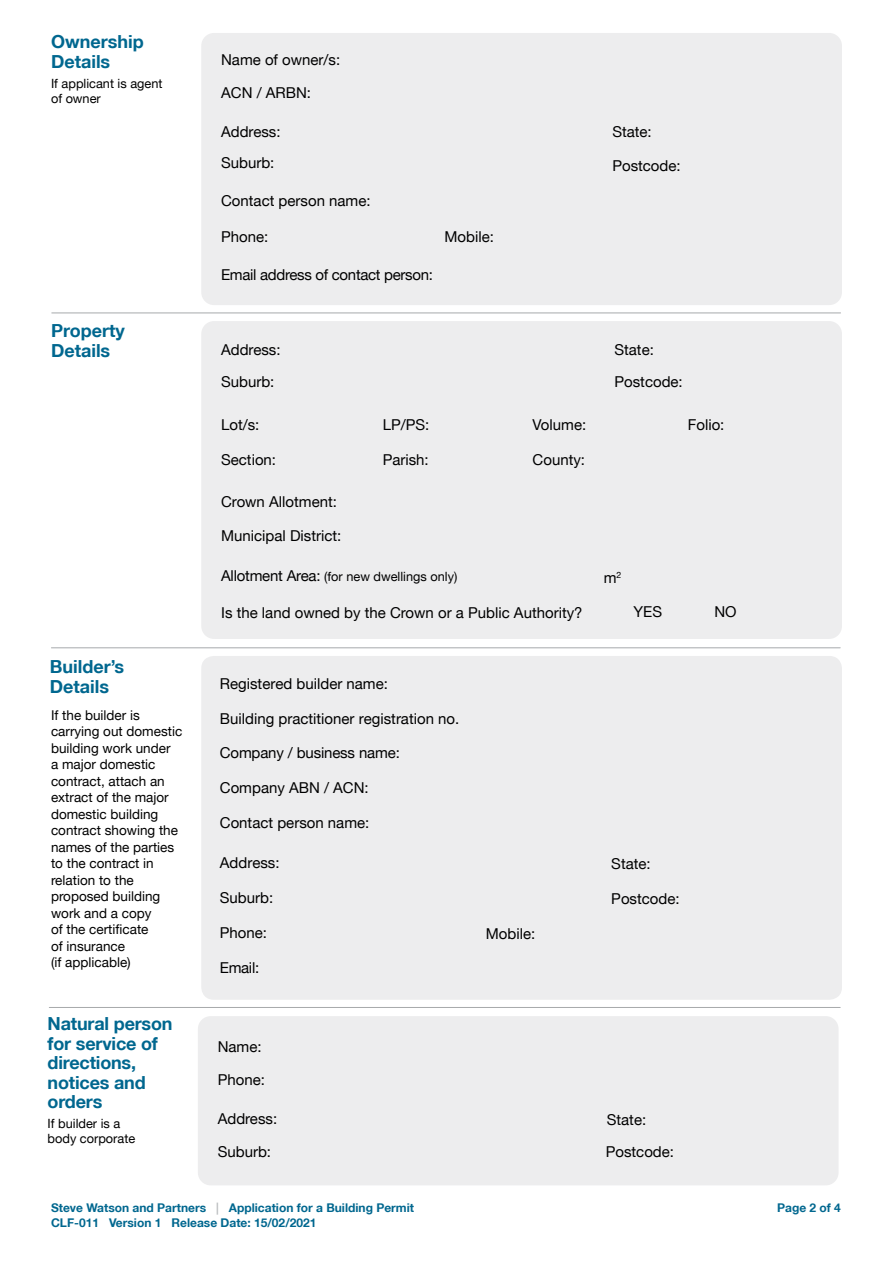
<style>
.page{position:relative;width:893px;height:1263px;background:#fff}
.page>*{position:absolute;margin:0;border:0;box-sizing:border-box;transform-origin:0 0}
.t1{font:700 18px/19.5px "Helvetica Neue LT";letter-spacing:-.01em;color:#00678f}
.t2{font:15px/32px "Helvetica Neue LT";color:#000}
.t3{font:15px "Helvetica Neue LT";letter-spacing:-.02em;color:#000}
.t4{font:13.5px/16.5px "Helvetica Neue LT";color:#000}
.t5{font:12.75px/15.8px "Helvetica Neue LT";color:#000}
.t6{font:700 12px/15px "Helvetica Neue LT";color:#00678f}
.s1{font-size:15px}
.s2{color:#bcbec0}
</style>
<div class="page">
<div style="left:201px;top:321px;width:641px;height:318px;background:#ededee;border-radius:13px"></div>
<hr style="left:51px;top:647px;width:789px;height:1px;background:#a7a9ac">
<hr style="left:49px;top:1007px;width:791px;height:1px;background:#a7a9ac">
<div style="left:201px;top:33px;width:641px;height:272px;background:#ededee;border-radius:13px"></div>
<div style="left:201px;top:656px;width:641px;height:344px;background:#ededee;border-radius:13px"></div>
<hr style="left:52px;top:313px;width:789px;height:1px;background:#a7a9ac">
<div style="left:198px;top:1016px;width:640px;height:169px;background:#ededee;border-radius:13px"></div>
<p class="t1" style="left:51px;top:31px;width:94px;line-height:20.2px">Ownership<br>Details</p>
<p class="t5" style="left:51px;top:75px;width:113px">If applicant is agent of owner</p>
<p class="t1" style="left:51px;top:320px;width:75px;line-height:20.2px">Property<br>Details</p>
<p class="t1" style="left:50px;top:656px;width:76px;line-height:20.2px">Builder’s<br>Details</p>
<p class="t4" style="left:51px;top:706px;width:133px">If the builder is carrying out domestic building work under<br>a major domestic contract, attach an extract of the major domestic building contract showing the names of the parties to the contract in relation to the proposed building work and a copy<br>of the certificate<br>of insurance<br>(if applicable)</p>
<p class="t1" style="left:48px;top:1013px;width:126px">Natural person for service of directions, notices and orders</p>
<p class="t5" style="left:48px;top:1115px;width:89px;line-height:15px">If builder is a body corporate</p>
<p class="t2" style="left:221px;top:43px;width:121px">Name of owner/s:</p>
<p class="t2" style="left:221px;top:77px;width:91px">ACN / ARBN:</p>
<p class="t2" style="left:221px;top:115px;width:61px">Address:<br>Suburb:</p>
<p class="t2" style="left:612px;top:115px;width:41px">State:</p>
<p class="t2" style="left:612px;top:149px;width:70px">Postcode:</p>
<p class="t2" style="left:221px;top:185px;width:151px">Contact person name:</p>
<p class="t2" style="left:221px;top:221px;width:49px">Phone:</p>
<p class="t2" style="left:445px;top:221px;width:51px">Mobile:</p>
<p class="t3" style="left:221px;top:265px;width:213px">Email address of contact person:</p>
<p class="t2" style="left:221px;top:334px;width:61px">Address:</p>
<p class="t2" style="left:221px;top:365px;width:55px">Suburb:</p>
<p class="t2" style="left:221px;top:408px;width:40px">Lot/s:</p>
<p class="t2" style="left:221px;top:443px;width:57px">Section:</p>
<p class="t2" style="left:221px;top:486px;width:117px">Crown Allotment:</p>
<p class="t2" style="left:221px;top:520px;width:122px">Municipal District:</p>
<p class="t2" style="left:383px;top:408px;width:48px">LP/PS:</p>
<p class="t2" style="left:383px;top:443px;width:48px">Parish:</p>
<p class="t2" style="left:533px;top:408px;width:55px">Volume:</p>
<p class="t2" style="left:533px;top:443px;width:54px">County:</p>
<p class="t2" style="left:614px;top:334px;width:70px">State:<br>Postcode:</p>
<p class="t2" style="left:688px;top:408px;width:38px">Folio:</p>
<p class="t5" style="left:221px;top:568px;width:238px"><span class="s1">Allotment Area:</span> (for new dwellings only)</p>
<p class="t2" style="left:604px;top:561px;width:19px">m<sup>2</sup></p>
<p class="t2" style="left:221px;top:596px;width:363px">Is the land owned by the Crown or a Public Authority?</p>
<p class="t2" style="left:634px;top:595px;width:30px">YES</p>
<p class="t2" style="left:714px;top:595px;width:24px">NO</p>
<p class="t2" style="left:220px;top:667px;width:170px">Registered builder name:</p>
<p class="t2" style="left:220px;top:702px;width:241px">Building practitioner registration no.</p>
<p class="t2" style="left:220px;top:737px;width:181px">Company / business name:</p>
<p class="t2" style="left:220px;top:771px;width:150px">Company ABN / ACN:</p>
<p class="t2" style="left:220px;top:806px;width:151px">Contact person name:</p>
<p class="t2" style="left:220px;top:846px;width:61px">Address:</p>
<p class="t2" style="left:220px;top:881px;width:55px">Suburb:</p>
<p class="t2" style="left:220px;top:917px;width:49px">Phone:</p>
<p class="t2" style="left:220px;top:952px;width:41px">Email:</p>
<p class="t2" style="left:218px;top:1031px;width:45px">Name:</p>
<p class="t2" style="left:218px;top:1064px;width:49px">Phone:</p>
<p class="t2" style="left:218px;top:1102px;width:61px">Address:</p>
<p class="t2" style="left:218px;top:1135px;width:55px">Suburb:</p>
<p class="t2" style="left:486px;top:917px;width:51px">Mobile:</p>
<p class="t2" style="left:611px;top:847px;width:41px">State:</p>
<p class="t2" style="left:611px;top:882px;width:70px">Postcode:</p>
<p class="t2" style="left:606px;top:1103px;width:70px">State:<br>Postcode:</p>
<p class="t6" style="left:51px;top:1200px;width:365px">Steve Watson and Partners <span class="s2">|</span> Application for a Building Permit<br>CLF-011 Version 1 Release Date: 15/02/2021</p>
<p class="t6" style="left:777px;top:1200px;width:65px">Page 2 of 4</p>
</div>
